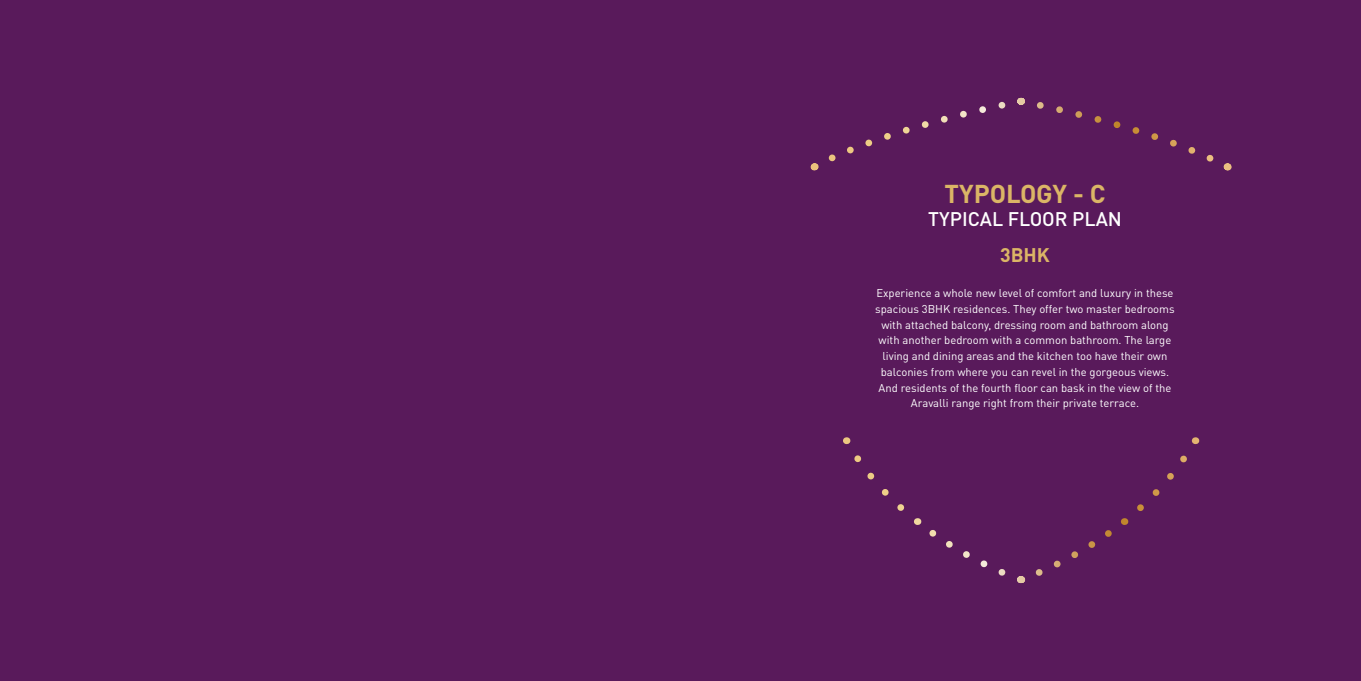
<style>
.page{position:relative;width:1361px;height:681px;background:#fff}
.page>*{position:absolute;margin:0;border:0;box-sizing:border-box;transform-origin:0 0}
.t1{font:700 25.5px "DIN Pro";color:#dbb566}
.t2{font:500 19.5px "DIN Pro";color:#fff}
.t3{font:700 19.5px "DIN Pro";color:#dbb566}
.t4{font:11.25px/15.8px "DIN Pro";color:#fff;text-align:center}
</style>
<div class="page">
<div style="left:0;top:0;width:1361px;height:680px;background:#591a5b"></div>
<svg style="left:1020px;top:437px;width:176px;height:147px"></svg>
<svg style="left:843px;top:437px;width:163px;height:139px"></svg>
<svg style="left:828px;top:97px;width:194px;height:65px"></svg>
<svg style="left:1037px;top:102px;width:191px;height:69px"></svg>
<h1 class="t1" style="left:944px;top:173px;width:163px">TYPOLOGY - C</h1>
<h2 class="t2" style="left:928px;top:203px;width:195px">TYPICAL FLOOR PLAN</h2>
<h2 class="t3" style="left:1000px;top:238px;width:51px">3BHK</h2>
<p class="t4" style="left:875px;top:284px;width:301px">Experience a whole new level of comfort and luxury in these spacious 3BHK residences. They offer two master bedrooms with attached balcony, dressing room and bathroom along with another bedroom with a common bathroom. The large living and dining areas and the kitchen too have their own balconies from where you can revel in the gorgeous views.<br>And residents of the fourth floor can bask in the view of the Aravalli range right from their private terrace.</p>
</div>
